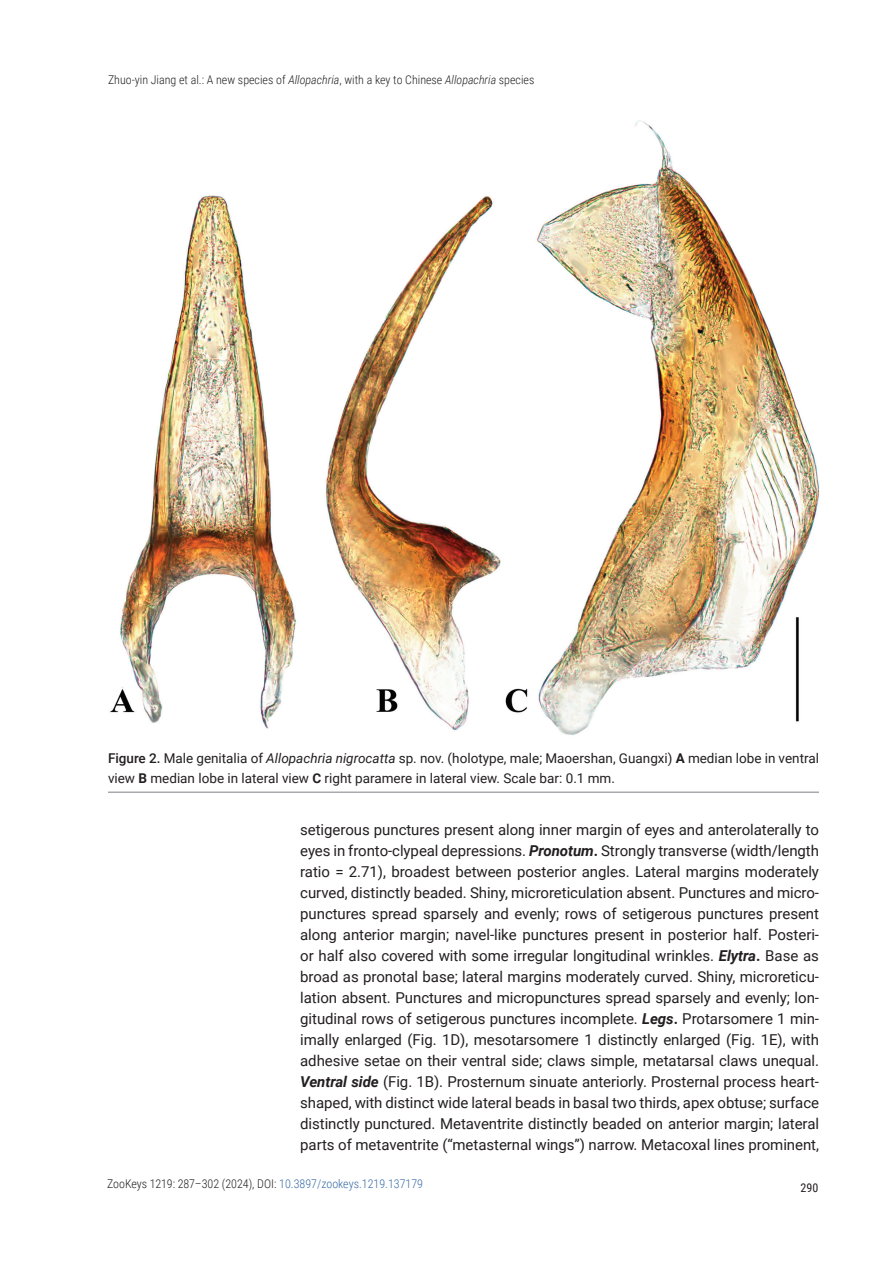
<style>
.page{position:relative;width:893px;height:1263px;background:#fff}
.page>*{position:absolute;margin:0;border:0;box-sizing:border-box;transform-origin:0 0}
.Body_text{font:15px/21px "Roboto";letter-spacing:-.005em;color:#231f20;text-align:justify}
.FIG_-_Caption{font:13.5px/19.8px "Roboto";color:#231f20}
.t1{font:300 12px "Roboto Condensed";color:#231f20}
.t2{font:12px "Roboto Condensed";color:#231f20}
.s1{font-style:italic}
.s2{font-weight:500}
.s3{font-weight:700}
.s4{font-weight:700;font-style:italic}
.s5{color:#376ba5}
</style>
<div class="page">
<hr style="left:108px;top:791px;width:711px;height:2px;background:#a8a9ad">
<img style="left:110px;top:121px;width:709px;height:615px">
<p class="t1" style="left:108px;top:71px;width:428px">Zhuo-yin Jiang et al.: A new species of <span class="s1">Allopachria</span>, with a key to Chinese <span class="s1">Allopachria</span> species</p>
<p class="FIG_-_Caption" style="left:108px;top:748px;width:712px"><span class="s2">Figure 2.</span> Male genitalia of <span class="s1">Allopachria nigrocatta</span> sp. nov. (holotype, male; Maoershan, Guangxi) <span class="s3">A</span> median lobe in ventral view <span class="s3">B</span> median lobe in lateral view <span class="s3">C</span> right paramere in lateral view. Scale bar: 0.1 mm.</p>
<p class="Body_text" style="left:300px;top:818px;width:520px">setigerous punctures present along inner margin of eyes and anterolaterally to eyes in fronto-clypeal depressions. <span class="s4">Pronotum</span><span class="s3">.</span> Strongly transverse (width/length ratio = 2.71), broadest between posterior angles. Lateral margins moderately curved, distinctly beaded. Shiny, microreticulation absent. Punctures and micro&shy;punctures spread sparsely and evenly; rows of setigerous punctures present along anterior margin; navel-like punctures present in posterior half. Posteri&shy;or half also covered with some irregular longitudinal wrinkles. <span class="s4">Elytra</span><span class="s3">.</span> Base as broad as pronotal base; lateral margins moderately curved. Shiny, microreticu&shy;lation absent. Punctures and micropunctures spread sparsely and evenly; lon&shy;gitudinal rows of setigerous punctures incomplete. <span class="s4">Legs</span><span class="s3">.</span> Protarsomere 1 min&shy;imally enlarged (Fig. 1D), mesotarsomere 1 distinctly enlarged (Fig. 1E), with adhesive setae on their ventral side; claws simple, metatarsal claws unequal.<br><span class="s4">Ventral side</span> (Fig. 1B). Prosternum sinuate anteriorly. Prosternal process heart&shy;shaped, with distinct wide lateral beads in basal two thirds, apex obtuse; surface distinctly punctured. Metaventrite distinctly beaded on anterior margin; lateral parts of metaventrite (“metasternal wings”) narrow. Metacoxal lines prominent,</p>
<p class="t1" style="left:107px;top:1175px;width:318px">ZooKeys 1219: 287–302 (2024), DOI: <span class="s5">10.3897/zookeys.1219.137179</span></p>
<p class="t2" style="left:801px;top:1179px;width:19px">290</p>
</div>
